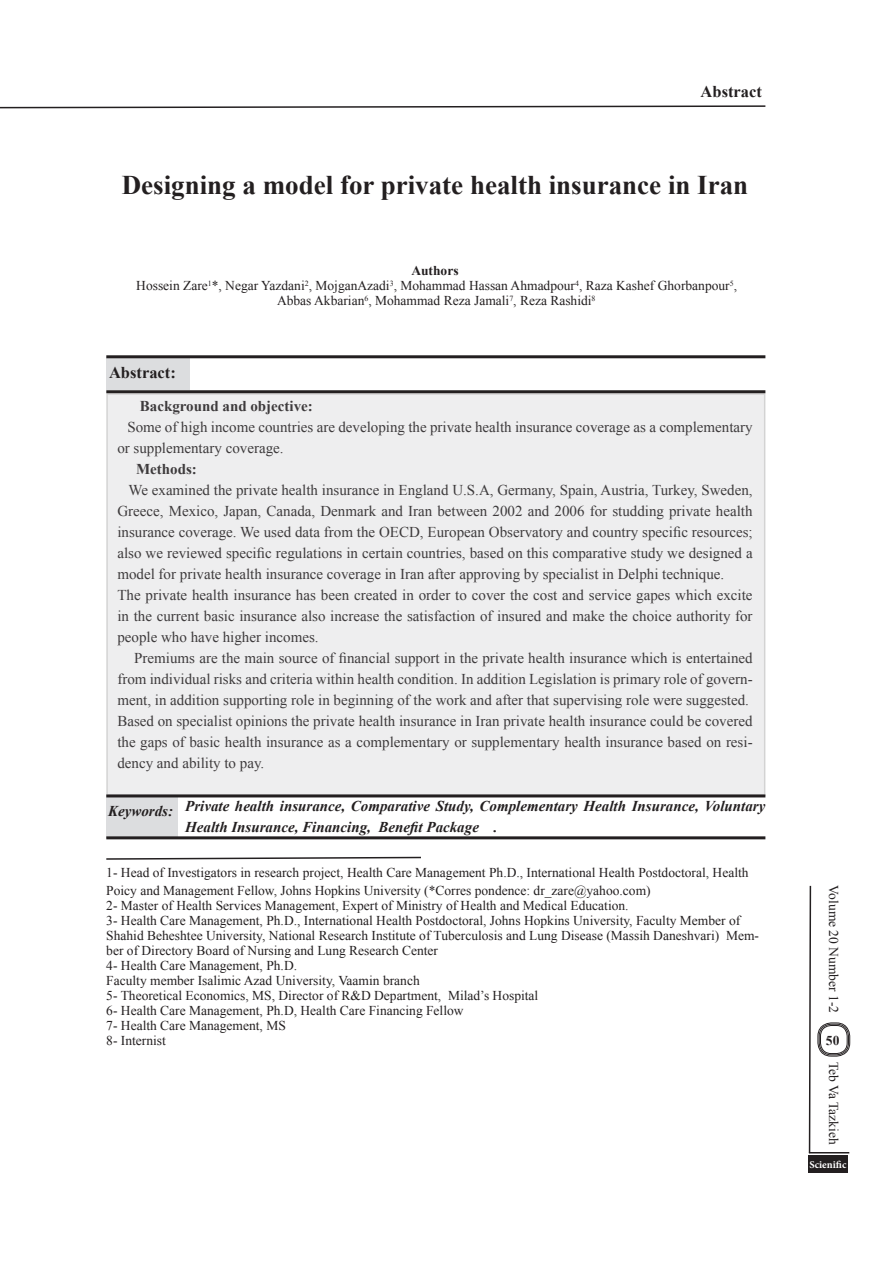
<style>
.page{position:relative;width:893px;height:1263px;background:#fff}
.page>*{position:absolute;margin:0;border:0;box-sizing:border-box;transform-origin:0 0}
.t1{font:700 27px "Times New Roman";color:#231f20}
.t2{font:700 16.5px "Times New Roman";color:#231f20}
.t3{font:15px/21px "Times New Roman";color:#231f20;text-align:justify}
.t4{font:italic 700 15px/21px "Times New Roman";color:#231f20}
.t5{font:700 15px "Times New Roman";color:#231f20}
.t6{font:13.5px/18px "Times New Roman";color:#231f20}
.t7{font:700 13.5px "Times New Roman";color:#231f20}
.t8{font:700 10.5px "Minion Pro";color:#fff}
.t9{font:7.8px "Times New Roman";color:#231f20}
</style>
<div class="page">
<svg style="left:0;top:105px;width:766px;height:4px"></svg>
<div style="left:818px;top:1023px;width:32px;height:33px;border:1px solid #231f20;border-radius:13px"></div>
<div style="left:819px;top:1024px;width:30px;height:31px;border:1px solid #231f20;border-radius:12px"></div>
<div style="left:820px;top:1025px;width:27px;height:29px;border:1px solid #231f20;border-radius:11px"></div>
<div style="left:808px;top:1155px;width:40px;height:17px;background:#231f20"></div>
<hr style="left:809px;top:1152px;width:40px;height:1px;background:#231f20">
<svg style="left:808px;top:885px;width:4px;height:269px"></svg>
<svg style="left:106px;top:856px;width:315px;height:4px"></svg>
<div style="left:107px;top:394px;width:658px;height:401px;background:#eeeeef"></div>
<div style="left:106px;top:358px;width:84px;height:32px;background:#dcdddf"></div>
<hr style="left:106px;top:355px;width:659px;height:3px;background:#231f20">
<hr style="left:106px;top:390px;width:659px;height:3px;background:#231f20">
<div style="left:106px;top:794px;width:71px;height:44px;background:#dcdddf"></div>
<hr style="left:106px;top:794px;width:659px;height:3px;background:#231f20">
<hr style="left:106px;top:836px;width:659px;height:3px;background:#231f20">
<p class="t2" style="left:701px;top:80px;width:63px">Abstract</p>
<p class="t1" style="left:122px;top:167px;width:628px">Designing a model for private health insurance in Iran</p>
<p class="t7" style="left:411px;top:262px;width:49px">Authors</p>
<p class="t9" style="left:208px;top:278px;width:5px">1</p>
<p class="t9" style="left:305px;top:278px;width:5px">2</p>
<p class="t9" style="left:390px;top:278px;width:5px">3</p>
<p class="t9" style="left:575px;top:278px;width:5px">4</p>
<p class="t9" style="left:730px;top:278px;width:5px">5</p>
<p class="t9" style="left:364px;top:293px;width:5px">6</p>
<p class="t6" style="left:136px;top:277px;width:602px">Hossein Zare ,* Negar Yazdani , MojganAzadi , Mohammad Hassan Ahmadpour , Raza Kashef Ghorbanpour ,</p>
<p class="t9" style="left:509px;top:293px;width:5px">7</p>
<p class="t9" style="left:592px;top:293px;width:5px">8</p>
<p class="t6" style="left:277px;top:292px;width:316px">Abbas Akbarian , Mohammad Reza Jamali , Reza Rashidi</p>
<p class="t2" style="left:109px;top:361px;width:68px">Abstract:</p>
<p class="t5" style="left:140px;top:395px;width:175px">Background and objective:</p>
<p class="t3" style="left:117px;top:416px;width:637px;text-indent:10px">Some of high income countries are developing the private health insurance coverage as a complementary or supplementary coverage.</p>
<p class="t5" style="left:136px;top:458px;width:62px">Methods:</p>
<p class="t3" style="left:117px;top:479px;width:637px;text-indent:11px">We examined the private health insurance in England U A.S. , Germany, Spain, Austria, Turkey, Sweden, Greece, Mexico, Japan, Canada, Denmark and Iran between 2002 and 2006 for studding private health insurance coverage. We used data from the OECD, European Observatory and country specific resources; also we reviewed specific regulations in certain countries, based on this comparative study we designed a model for private health insurance coverage in Iran after approving by specialist in Delphi technique.</p>
<p class="t3" style="left:117px;top:584px;width:637px">The private health insurance has been created in order to cover the cost and service gapes which excite in the current basic insurance also increase the satisfaction of insured and make the choice authority for people who have higher incomes.</p>
<p class="t3" style="left:134px;top:647px;width:620px">Premiums are the main source of financial support in the private health insurance which is entertained</p>
<p class="t3" style="left:117px;top:689px;width:633px">ment in, addition supporting role in beginning of the work and after that supervising role were suggested.</p>
<p class="t3" style="left:117px;top:668px;width:637px">from individual risks and criteria within health condition In. addition Legislation is primary role of govern-</p>
<p class="t3" style="left:117px;top:710px;width:637px">Based on specialist opinions the private health insurance in Iran private health insurance could be covered</p>
<p class="t3" style="left:117px;top:752px;width:148px">dency and ability to pay.</p>
<p class="t3" style="left:117px;top:731px;width:637px">the gaps of basic health insurance as a complementary or supplementary health insurance based on resi-</p>
<p class="t4" style="left:108px;top:800px;width:66px">Keywords:</p>
<p class="t4" style="left:494px;top:795px;width:273px;text-indent:-309px">Private health insurance, Comparative Study, Complementary Health Insurance, Voluntary .</p>
<p class="t4" style="left:185px;top:816px;width:187px">Health Insurance, Financing,</p>
<p class="t4" style="left:379px;top:816px;width:102px">Benefit Package</p>
<p class="t6" style="left:106px;top:863px;width:644px">1- Head of Investigators in research project, Health Care Management Ph D. ., International Health Postdoctoral, Health<br>Poicy and Management Fellow, Johns Hopkins University (*Corres pondence: dr_zare@yahoo.com(</p>
<p class="t6" style="left:106px;top:896px;width:524px">2- Master of Health Services Management, Expert of Ministry of Health and Medical Education.</p>
<p class="t6" style="left:106px;top:911px;width:635px">3- Health Care Management, Ph D. ., International Health Postdoctoral, Johns Hopkins University, Faculty Member of</p>
<p class="t6" style="left:106px;top:941px;width:333px">ber of Directory Board of Nursing and Lung Research Center</p>
<p class="t6" style="left:106px;top:926px;width:614px">Shahid Beheshtee University, National Research Institute of Tuberculosis and Lung Disease (Massih Daneshvari)</p>
<p class="t6" style="left:106px;top:956px;width:192px">4- Health Care Management, Ph D. .</p>
<p class="t6" style="left:106px;top:971px;width:315px">Faculty member Isalimic Azad University, Vaamin branch</p>
<p class="t6" style="left:448px;top:986px;width:92px">Milad s’ Hospital</p>
<p class="t6" style="left:726px;top:926px;width:34px">Mem-</p>
<p class="t6" style="left:106px;top:986px;width:336px">5- Theoretical Economics, MS, Director of R&amp;D Department,</p>
<p class="t6" style="left:106px;top:1001px;width:359px">6- Health Care Management, Ph D. , Health Care Financing Fellow</p>
<p class="t6" style="left:106px;top:1016px;width:181px">7- Health Care Management, MS</p>
<p class="t6" style="left:106px;top:1031px;width:61px">8- Internist</p>
<p class="t6" style="left:843px;top:885px;width:129px;rotate:90deg">Volume 20 Number 1-2</p>
<p class="t7" style="left:826px;top:1031px;width:15px">50</p>
<p class="t6" style="left:843px;top:1061px;width:85px;rotate:90deg">Teb Va Tazkieh</p>
<p class="t8" style="left:809px;top:1157px;width:38px">Scienific</p>
</div>
